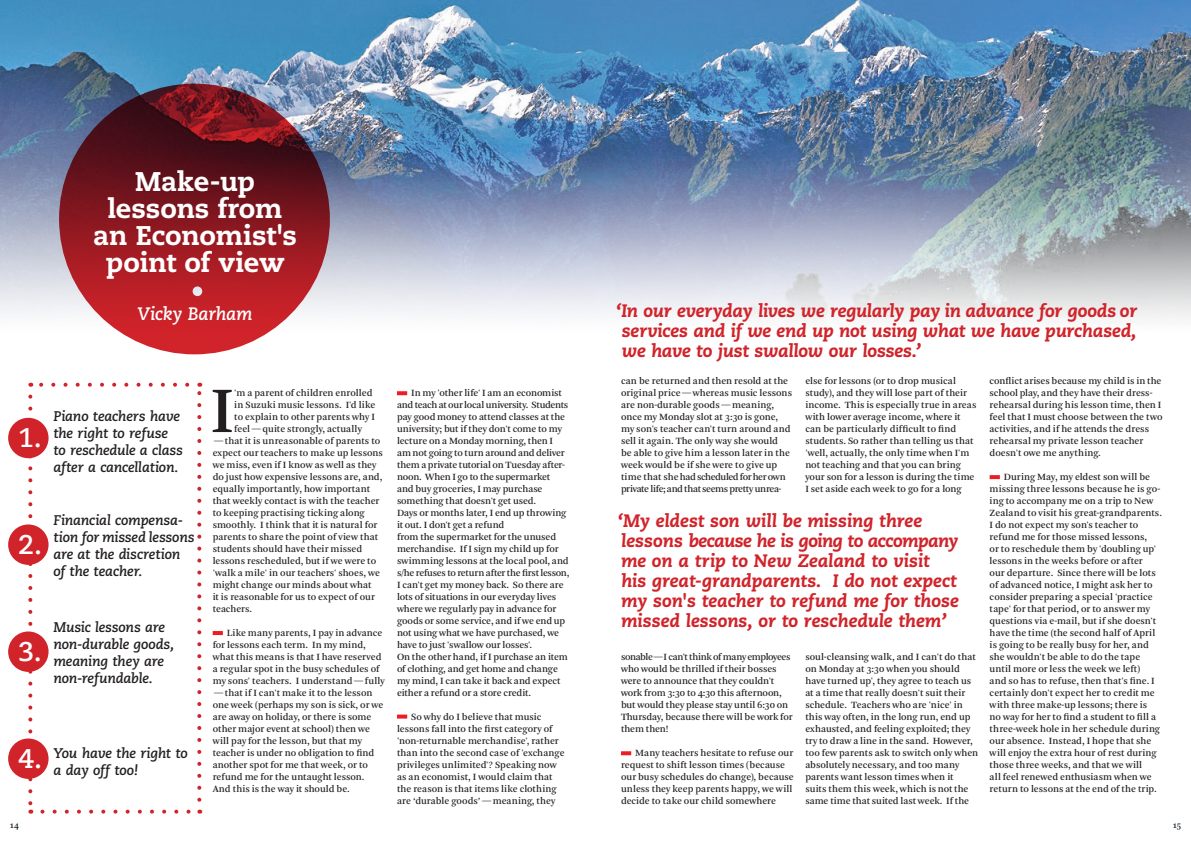
<style>
.page{position:relative;width:1191px;height:842px;background:#fff}
.page>*{position:absolute;margin:0;border:0;box-sizing:border-box;transform-origin:0 0}
.DropcapBody{font:68.1px "Arnhem";color:#231f20}
.t1{font:800 27px/27px "Caecilia LT Std";letter-spacing:-.005em;color:#fff;text-align:center}
.t2{font:700 27px "Caecilia LT Std";color:#fff}
.t3{font:italic 800 18px/20px "Caecilia LT Std";letter-spacing:-.01em;color:#d1232a;text-align:justify}
.t4{font:italic 700 18px "Caecilia LT Std";letter-spacing:-.015em;color:#fff}
.t5{font:italic 700 14px/17px "Caecilia LT Std";letter-spacing:-.01em;color:#231f20}
.First_Line_Indent{font:10px/12px "Arnhem";letter-spacing:-.005em;color:#231f20}
.DropcapBody-2{font:10px "Arnhem";color:#231f20}
.t6{font:9px "Arnhem";color:#011622}
</style>
<div class="page">
<svg style="left:42px;top:810px;width:149px;height:4px"></svg>
<svg style="left:28px;top:397px;width:4px;height:417px"></svg>
<svg style="left:197px;top:383px;width:4px;height:417px"></svg>
<svg style="left:30px;top:383px;width:157px;height:4px"></svg>
<img style="left:0;top:0;width:1191px;height:355px">
<svg style="left:59px;top:84px;width:271px;height:270px;background:#913b45"></svg>
<hr style="left:213px;top:631px;width:10px;height:4px;background:#ee1d23">
<svg style="left:397px;top:715px;width:10px;height:4px"></svg>
<svg style="left:621px;top:751px;width:10px;height:4px"></svg>
<svg style="left:989px;top:475px;width:10px;height:4px"></svg>
<svg style="left:397px;top:391px;width:10px;height:4px"></svg>
<div style="left:8px;top:418px;width:41px;height:40px;background:#d1232a;border-radius:50%"></div>
<div style="left:8px;top:524px;width:41px;height:41px;background:#d1232a;border-radius:50%"></div>
<div style="left:8px;top:631px;width:41px;height:41px;background:#d1232a;border-radius:50%"></div>
<div style="left:8px;top:738px;width:41px;height:41px;background:#d1232a;border-radius:50%"></div>
<p class="t1" style="left:93px;top:168px;width:205px">Make-up lessons from an Economist's point of view</p>
<p class="t4" style="left:138px;top:303px;width:116px">Vicky Barham</p>
<p class="t3" style="left:622px;top:301px;width:517px;text-indent:-6px">‘In our everyday lives we regularly pay in advance for goods or services and if we end up not using what we have purchased, we have to just swallow our losses.’</p>
<p class="First_Line_Indent" style="left:621px;top:375px;width:173px">can be returned and then resold at the original price—whereas music lessons are non-durable goods—meaning, once my Monday slot at 3:30 is gone, my son's teacher can't turn around and sell it again. The only way she would<br>be able to give him a lesson later in the week would be if she were to give up time that she had scheduled for her own private life; and that seems pretty unrea-</p>
<p class="First_Line_Indent" style="left:989px;top:375px;width:174px">conflict arises because my child is in the school play, and they have their dress&shy;rehearsal during his lesson time, then I feel that I must choose between the two activities, and if he attends the dress rehearsal my private lesson teacher doesn't owe me anything.</p>
<p class="First_Line_Indent" style="left:989px;top:471px;width:174px;text-indent:14px">During May, my eldest son will be missing three lessons because he is go&shy;ing to accompany me on a trip to New Zealand to visit his great-grandparents.<br>I do not expect my son's teacher to refund me for those missed lessons,<br>or to reschedule them by 'doubling up' lessons in the weeks before or after<br>our departure. Since there will be lots of advanced notice, I might ask her to consider preparing a special 'practice tape' for that period, or to answer my questions via e-mail, but if she doesn't have the time (the second half of April is going to be really busy for her, and she wouldn't be able to do the tape until more or less the week we left)<br>and so has to refuse, then that's fine. I certainly don't expect her to credit me with three make-up lessons; there is<br>no way for her to find a student to fill a three-week hole in her schedule during our absence. Instead, I hope that she will enjoy the extra hour of rest during those three weeks, and that we will<br>all feel renewed enthusiasm when we return to lessons at the end of the trip.</p>
<p class="First_Line_Indent" style="left:805px;top:375px;width:173px">else for lessons (or to drop musical study), and they will lose part of their income. This is especially true in areas with lower average income, where it can be particularly difficult to find students. So rather than telling us that 'well, actually, the only time when I'm not teaching and that you can bring your son for a lesson is during the time I set aside each week to go for a long</p>
<p class="t3" style="left:618px;top:511px;width:343px;text-align:left">‘My eldest son will be missing three lessons because he is going to accompany me on a trip to New Zealand to visit<br>his great-grandparents. I do not expect my son's teacher to refund me for those missed lessons, or to reschedule them’</p>
<p class="First_Line_Indent" style="left:805px;top:651px;width:174px">soul-cleansing walk, and I can't do that on Monday at 3:30 when you should have turned up', they agree to teach us at a time that really doesn't suit their schedule. Teachers who are 'nice' in this way often, in the long run, end up exhausted, and feeling exploited; they try to draw a line in the sand. However, too few parents ask to switch only when absolutely necessary, and too many parents want lesson times when it<br>suits them this week, which is not the same time that suited last week. If the</p>
<p class="DropcapBody" style="left:210px;top:373px;width:26px">I</p>
<p class="DropcapBody-2" style="left:234px;top:387px;width:140px">'m a parent of children enrolled</p>
<p class="First_Line_Indent" style="left:397px;top:387px;width:174px;text-indent:14px">In my 'other life' I am an economist and teach at our local university. Students pay good money to attend classes at the university; but if they don't come to my lecture on a Monday morning, then I am not going to turn around and deliver them a private tutorial on Tuesday after&shy;noon. When I go to the supermarket and buy groceries, I may purchase something that doesn't get used.<br>Days or months later, I end up throwing it out. I don't get a refund<br>from the supermarket for the unused merchandise. If I sign my child up for swimming lessons at the local pool, and s/he refuses to return after the first lesson, I can't get my money back. So there are lots of situations in our everyday lives where we regularly pay in advance for goods or some service, and if we end up not using what we have purchased, we have to just 'swallow our losses'.<br>On the other hand, if I purchase an item of clothing, and get home and change my mind, I can take it back and expect either a refund or a store credit.</p>
<p class="First_Line_Indent" style="left:397px;top:711px;width:169px;text-indent:14px">So why do I believe that music lessons fall into the first category of 'non-returnable merchandise', rather than into the second case of 'exchange privileges unlimited'? Speaking now as an economist, I would claim that the reason is that items like clothing are ‘durable goods’—meaning, they</p>
<p class="DropcapBody-2" style="left:234px;top:399px;width:142px">in Suzuki music lessons. I'd like</p>
<p class="DropcapBody-2" style="left:234px;top:411px;width:142px">to explain to other parents why I</p>
<p class="DropcapBody-2" style="left:234px;top:423px;width:129px">feel—quite strongly, actually</p>
<p class="DropcapBody-2" style="left:214px;top:435px;width:168px">—that it is unreasonable of parents to</p>
<p class="DropcapBody-2" style="left:213px;top:447px;width:172px">expect our teachers to make up lessons</p>
<p class="DropcapBody-2" style="left:213px;top:459px;width:165px">we miss, even if I know as well as they</p>
<p class="DropcapBody-2" style="left:213px;top:471px;width:171px">do just how expensive lessons are, and,</p>
<p class="DropcapBody-2" style="left:213px;top:483px;width:159px">equally importantly, how important</p>
<p class="DropcapBody-2" style="left:213px;top:495px;width:168px">that weekly contact is with the teacher</p>
<p class="DropcapBody-2" style="left:213px;top:507px;width:154px">to keeping practising ticking along</p>
<p class="DropcapBody-2" style="left:213px;top:519px;width:166px">smoothly. I think that it is natural for</p>
<p class="DropcapBody-2" style="left:213px;top:531px;width:167px">parents to share the point of view that</p>
<p class="DropcapBody-2" style="left:213px;top:543px;width:151px">students should have their missed</p>
<p class="DropcapBody-2" style="left:213px;top:555px;width:165px">lessons rescheduled, but if we were to</p>
<p class="DropcapBody-2" style="left:213px;top:567px;width:169px">'walk a mile' in our teachers' shoes, we</p>
<p class="DropcapBody-2" style="left:213px;top:579px;width:160px">might change our minds about what</p>
<p class="DropcapBody-2" style="left:213px;top:591px;width:164px">it is reasonable for us to expect of our</p>
<p class="DropcapBody-2" style="left:213px;top:603px;width:41px">teachers.</p>
<p class="First_Line_Indent" style="left:213px;top:627px;width:174px;text-indent:14px">Like many parents, I pay in advance for lessons each term. In my mind, what this means is that I have reserved a regular spot in the busy schedules of my sons' teachers. I understand—fully —that if I can't make it to the lesson one week (perhaps my son is sick, or we are away on holiday, or there is some other major event at school) then we will pay for the lesson, but that my teacher is under no obligation to find another spot for me that week, or to refund me for the untaught lesson.<br>And this is the way it should be.</p>
<p class="t5" style="left:53px;top:408px;width:131px">Piano teachers have the right to refuse to reschedule a class after a cancellation.</p>
<p class="t5" style="left:53px;top:511px;width:143px">Financial compensa&shy;tion for missed lessons are at the discretion of the teacher.</p>
<p class="t2" style="left:18px;top:421px;width:25px">1.</p>
<p class="t2" style="left:18px;top:529px;width:25px">2.</p>
<p class="t5" style="left:53px;top:618px;width:122px">Music lessons are non-durable goods, meaning they are non-refundable.</p>
<p class="t2" style="left:18px;top:636px;width:25px">3.</p>
<p class="First_Line_Indent" style="left:621px;top:651px;width:173px">sonable—I can't think of many employees who would be thrilled if their bosses were to announce that they couldn't work from 3:30 to 4:30 this afternoon, but would they please stay until 6:30 on Thursday, because there will be work for them then!</p>
<p class="First_Line_Indent" style="left:621px;top:747px;width:174px;text-indent:14px">Many teachers hesitate to refuse our request to shift lesson times (because our busy schedules do change), because unless they keep parents happy, we will decide to take our child somewhere</p>
<p class="t2" style="left:18px;top:743px;width:26px">4.</p>
<p class="t5" style="left:53px;top:745px;width:136px">You have the right to a day off too!</p>
<p class="t6" style="left:9px;top:820px;width:11px">14</p>
<p class="t6" style="left:1172px;top:820px;width:10px">15</p>
</div>
